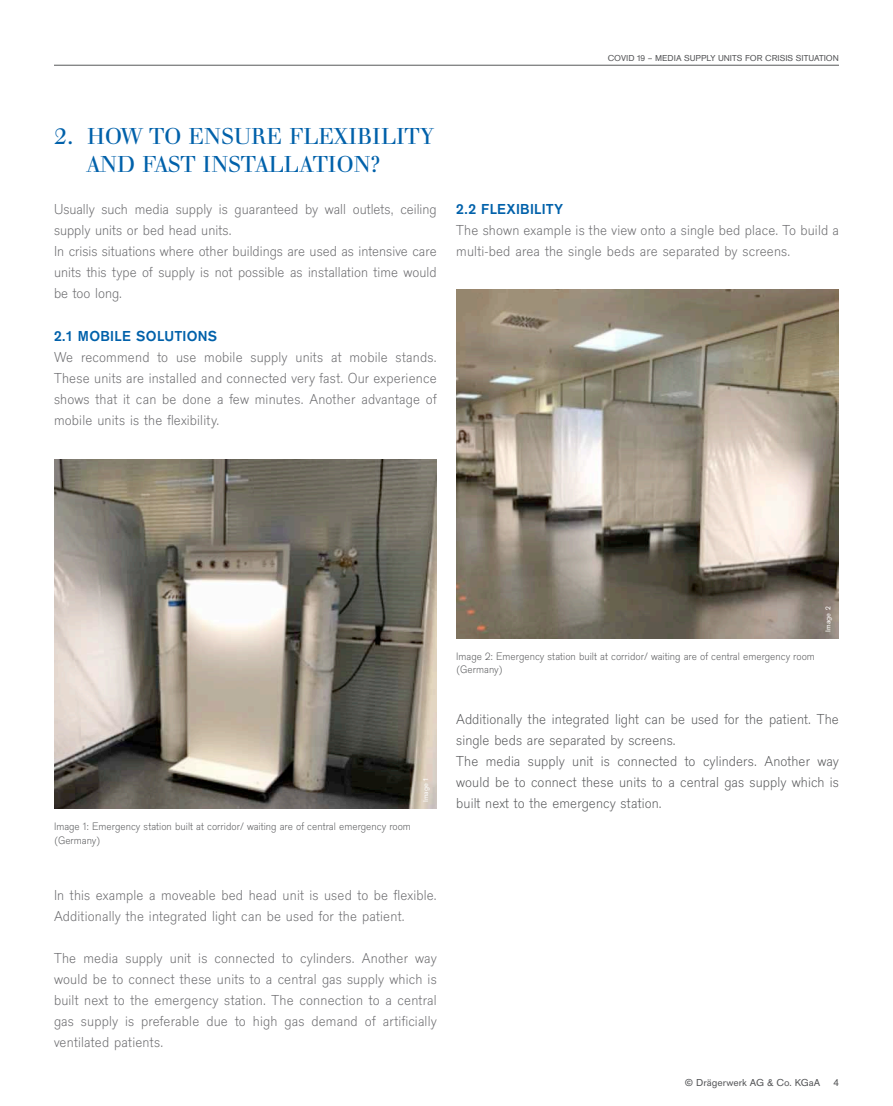
<style>
.page{position:relative;width:893px;height:1106px;background:#fff}
.page>*{position:absolute;margin:0;border:0;box-sizing:border-box;transform-origin:0 0}
.t1{font:24px/28.8px "Draeger Walbaum";letter-spacing:.01em;color:#0161aa}
.t2{font:300 15px/21px "Draeger San";letter-spacing:.005em;color:#69696c}
.t3{font:300 15px/21px "Draeger San";letter-spacing:.005em;color:#57585a}
.t4{font:700 15px "Draeger San";letter-spacing:.025em;color:#0161aa}
.t5{font:300 11.25px/13.5px "Draeger San";color:#57585a}
.t6{font:10.5px "Draeger San";color:#57585a}
.t7{font:9px "Draeger San";color:#57585a}
.t8{font:7.5px "Draeger San";color:#fff}
</style>
<div class="page">
<hr style="left:54px;top:65px;width:785px;height:1px;background:#57585a">
<img style="left:54px;top:460px;width:383px;height:348px">
<img style="left:456px;top:289px;width:383px;height:349px">
<p class="t7" style="left:608px;top:53px;width:233px">COVID 19 – MEDIA SUPPLY UNITS FOR CRISIS SITUATION</p>
<h1 class="t1" style="left:87px;top:123px;width:348px;text-indent:-33px">2. HOW TO ENSURE FLEXIBILITY<br>AND FAST INSTALLATION?</h1>
<p class="t2" style="left:54px;top:199px;width:384px">Usually such media supply is guaranteed by wall outlets, ceiling supply units or bed head units.<br>In crisis situations where other buildings are used as intensive care units this type of supply is not possible as installation time would be too long.</p>
<p class="t4" style="left:54px;top:327px;width:165px">2.1 MOBILE SOLUTIONS</p>
<p class="t2" style="left:54px;top:346px;width:384px;text-align:justify">We recommend to use mobile supply units at mobile stands.<br>These units are installed and connected very fast. Our experience shows that it can be done a few minutes. Another advantage of mobile units is the flexibility.</p>
<p class="t4" style="left:456px;top:201px;width:106px">2.2 FLEXIBILITY</p>
<p class="t2" style="left:456px;top:220px;width:384px">The shown example is the view onto a single bed place. To build a multi-bed area the single beds are separated by screens.</p>
<p class="t5" style="left:54px;top:820px;width:358px">Image 1: Emergency station built at corridor/ waiting are of central emergency room (Germany)</p>
<p class="t8" style="left:422px;top:802px;width:26px;rotate:-90deg">IMAGE 1</p>
<p class="t2" style="left:54px;top:885px;width:384px">In this example a moveable bed head unit is used to be flexible.<br>Additionally the integrated light can be used for the patient.</p>
<p class="t2" style="left:54px;top:948px;width:384px;text-align:justify">The media supply unit is connected to cylinders. Another way would be to connect these units to a central gas supply which is built next to the emergency station. The connection to a central gas supply is preferable due to high gas demand of artificially ventilated patients.</p>
<p class="t8" style="left:824px;top:631px;width:26px;rotate:-90deg">IMAGE 2</p>
<p class="t5" style="left:456px;top:649px;width:360px">Image 2: Emergency station built at corridor/ waiting are of central emergency room (Germany)</p>
<p class="t3" style="left:456px;top:708px;width:384px">Additionally the integrated light can be used for the patient. The single beds are separated by screens.<br>The media supply unit is connected to cylinders. Another way would be to connect these units to a central gas supply which is built next to the emergency station.</p>
<p class="t6" style="left:685px;top:1076px;width:137px">© DRÄGERWERK AG &amp; CO. KGAA</p>
<p class="t6" style="left:833px;top:1076px;width:7px">4</p>
</div>
